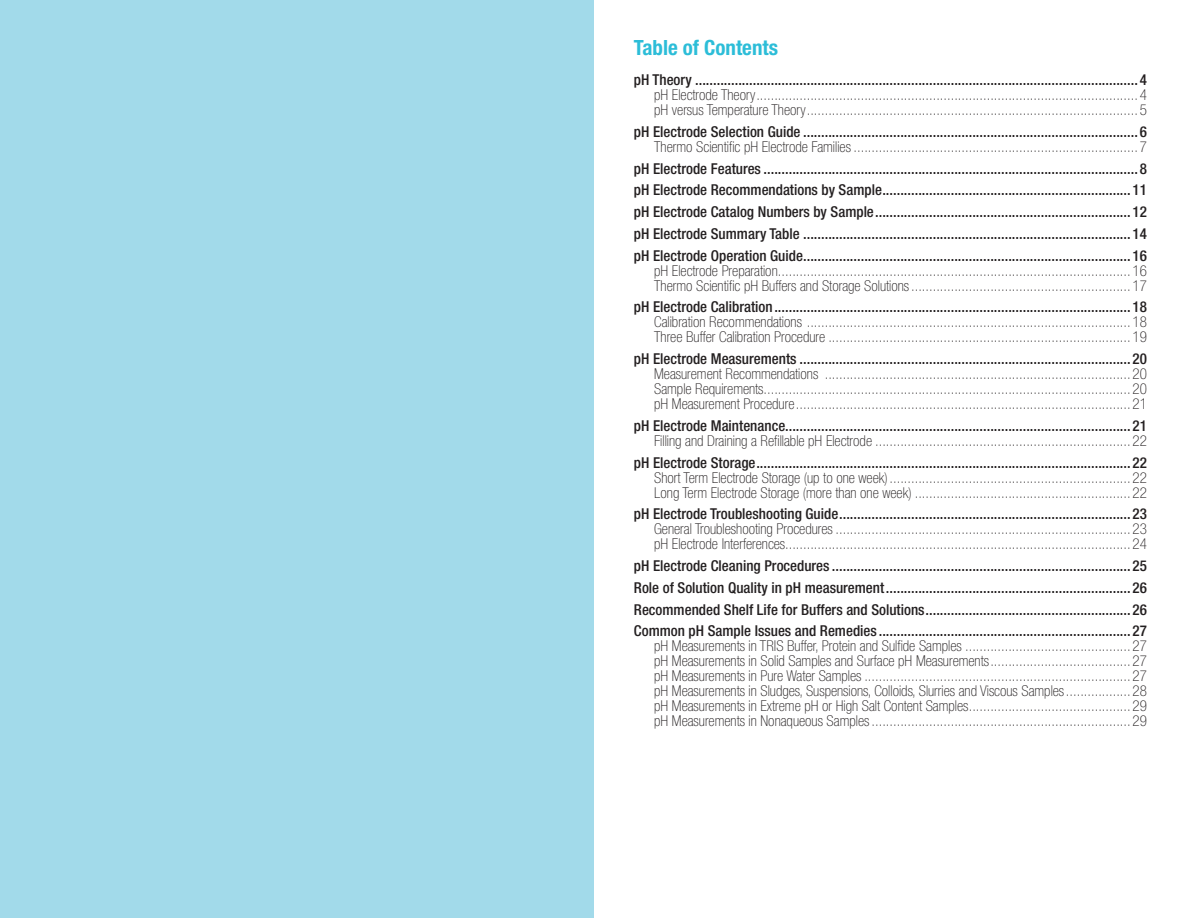
<style>
.page{position:relative;width:1188px;height:918px;background:#fff}
.page>*{position:absolute;margin:0;border:0;box-sizing:border-box;transform-origin:0 0}
.Table_header{font:700 condensed 21px "Helvetica Neue LT Std";color:#2cbdd8}
.TOC_Headline_2{font:100 condensed 15px "Helvetica Neue LT Std";color:#231f20}
.TOC_Headline_1{font:500 condensed 15px "Helvetica Neue LT Std";color:#231f20}
</style>
<div class="page">
<div style="left:0;top:0;width:594px;height:918px;background:#a2daea"></div>
<p class="Table_header" style="left:634px;top:35px;width:146px">Table of Contents</p>
<p class="TOC_Headline_1" style="left:634px;top:71px;width:515px">pH Theory ........................................................................................................................... 4</p>
<p class="TOC_Headline_2" style="left:654px;top:87px;width:494px">pH Electrode Theory.......................................................................................................... 4</p>
<p class="TOC_Headline_2" style="left:654px;top:102px;width:494px">pH versus Temperature Theory............................................................................................ 5</p>
<p class="TOC_Headline_1" style="left:634px;top:123px;width:515px">pH Electrode Selection Guide ............................................................................................. 6</p>
<p class="TOC_Headline_2" style="left:654px;top:138px;width:494px">Thermo Scientific pH Electrode Families ............................................................................... 7</p>
<p class="TOC_Headline_1" style="left:634px;top:159px;width:515px">pH Electrode Features ........................................................................................................ 8</p>
<p class="TOC_Headline_1" style="left:634px;top:181px;width:515px">pH Electrode Recommendations by Sample..................................................................... 11</p>
<p class="TOC_Headline_1" style="left:634px;top:203px;width:515px">pH Electrode Catalog Numbers by Sample....................................................................... 12</p>
<p class="TOC_Headline_1" style="left:634px;top:225px;width:515px">pH Electrode Summary Table ........................................................................................... 14</p>
<p class="TOC_Headline_1" style="left:634px;top:246px;width:515px">pH Electrode Operation Guide........................................................................................... 16</p>
<p class="TOC_Headline_2" style="left:654px;top:262px;width:494px">pH Electrode Preparation.................................................................................................. 16</p>
<p class="TOC_Headline_2" style="left:654px;top:277px;width:494px">Thermo Scientific pH Buffers and Storage Solutions............................................................. 17</p>
<p class="TOC_Headline_1" style="left:634px;top:298px;width:515px">pH Electrode Calibration................................................................................................... 18</p>
<p class="TOC_Headline_2" style="left:654px;top:314px;width:494px">Calibration Recommendations .......................................................................................... 18</p>
<p class="TOC_Headline_2" style="left:654px;top:329px;width:494px">Three Buffer Calibration Procedure .................................................................................... 19</p>
<p class="TOC_Headline_1" style="left:634px;top:350px;width:515px">pH Electrode Measurements ............................................................................................ 20</p>
<p class="TOC_Headline_2" style="left:654px;top:366px;width:494px">Measurement Recommendations ..................................................................................... 20</p>
<p class="TOC_Headline_2" style="left:654px;top:381px;width:494px">Sample Requirements...................................................................................................... 20</p>
<p class="TOC_Headline_2" style="left:654px;top:396px;width:494px">pH Measurement Procedure............................................................................................. 21</p>
<p class="TOC_Headline_1" style="left:634px;top:417px;width:515px">pH Electrode Maintenance................................................................................................ 21</p>
<p class="TOC_Headline_2" style="left:654px;top:432px;width:494px">Filling and Draining a Refillable pH Electrode ....................................................................... 22</p>
<p class="TOC_Headline_1" style="left:634px;top:453px;width:515px">pH Electrode Storage........................................................................................................ 22</p>
<p class="TOC_Headline_2" style="left:654px;top:469px;width:494px">Short Term Electrode Storage (up to one week)................................................................... 22</p>
<p class="TOC_Headline_2" style="left:654px;top:484px;width:494px">Long Term Electrode Storage (more than one week) ............................................................ 22</p>
<p class="TOC_Headline_1" style="left:634px;top:505px;width:515px">pH Electrode Troubleshooting Guide................................................................................. 23</p>
<p class="TOC_Headline_2" style="left:654px;top:521px;width:494px">General Troubleshooting Procedures .................................................................................. 23</p>
<p class="TOC_Headline_2" style="left:654px;top:536px;width:494px">pH Electrode Interferences................................................................................................ 24</p>
<p class="TOC_Headline_1" style="left:634px;top:557px;width:515px">pH Electrode Cleaning Procedures ................................................................................... 25</p>
<p class="TOC_Headline_1" style="left:634px;top:579px;width:515px">Role of Solution Quality in pH measurement.................................................................... 26</p>
<p class="TOC_Headline_1" style="left:634px;top:600px;width:515px">Recommended Shelf Life for Buffers and Solutions......................................................... 26</p>
<p class="TOC_Headline_1" style="left:634px;top:622px;width:515px">Common pH Sample Issues and Remedies ...................................................................... 27</p>
<p class="TOC_Headline_2" style="left:654px;top:638px;width:494px">pH Measurements in TRIS Buffer, Protein and Sulfide Samples .............................................. 27</p>
<p class="TOC_Headline_2" style="left:654px;top:653px;width:494px">pH Measurements in Solid Samples and Surface pH Measurements....................................... 27</p>
<p class="TOC_Headline_2" style="left:654px;top:668px;width:494px">pH Measurements in Pure Water Samples .......................................................................... 27</p>
<p class="TOC_Headline_2" style="left:654px;top:683px;width:494px">pH Measurements in Sludges, Suspensions, Colloids, Slurries and Viscous Samples.................. 28</p>
<p class="TOC_Headline_2" style="left:654px;top:698px;width:494px">pH Measurements in Extreme pH or High Salt Content Samples............................................. 29</p>
<p class="TOC_Headline_2" style="left:654px;top:713px;width:494px">pH Measurements in Nonaqueous Samples........................................................................ 29</p>
</div>
